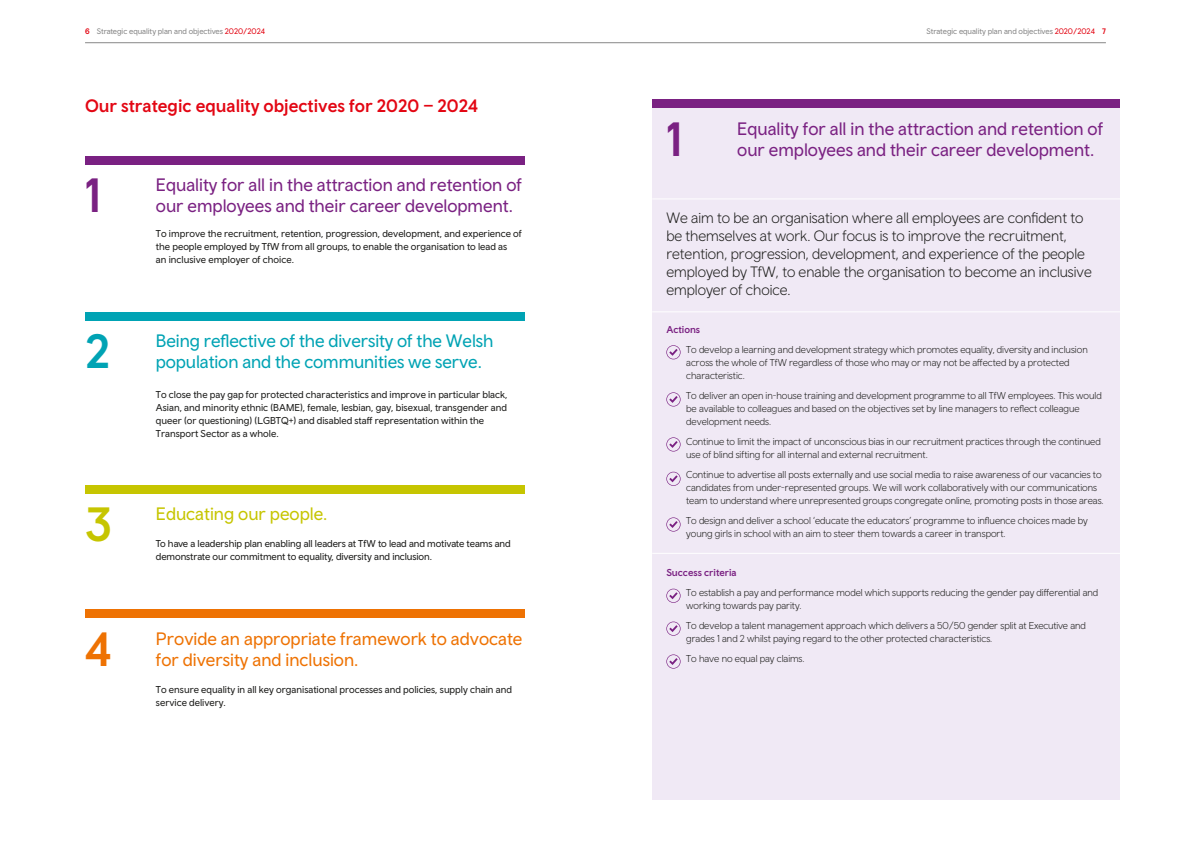
<style>
.page{position:relative;width:1191px;height:842px;background:#fff}
.page>*{position:absolute;margin:0;border:0;box-sizing:border-box;transform-origin:0 0}
.t1{font:500 48px "Wales Sans Body";color:#7a2182}
.t2{font:500 48px "Wales Sans Body";color:#00a3b4}
.t3{font:500 48px "Wales Sans Body";color:#c6c500}
.t4{font:500 48px "Wales Sans Body";color:#ee7203}
.t5{font:18px/21px "Wales Sans Body";color:#7a2182}
.t6{font:18px/21px "Wales Sans Body";letter-spacing:-.005em;color:#00a3b4}
.t7{font:18px/21px "Wales Sans Body";color:#ee7203}
.t8{font:500 18px "Wales Sans Body";color:#e30613}
.t9{font:18px "Wales Sans Body";color:#c6c500}
.t10{font:300 15px/18px "Wales Sans Body";color:#1d1d1b}
.t11{font:300 10px/13px "Wales Sans Body";color:#1d1d1b}
.t12{font:10px/13px "Wales Sans Body";color:#1d1d1b}
.t13{font:500 10px "Wales Sans Body";color:#7a2182}
.t14{font:8px "Wales Sans Body";letter-spacing:-.01em;color:#878787}
.s1{font-weight:500;color:#e30613}
.s2{color:#e30613}
</style>
<div class="page">
<div style="left:652px;top:103px;width:468px;height:697px;background:#f0e9f5"></div>
<svg style="left:666px;top:345px;width:14px;height:14px"></svg>
<svg style="left:666px;top:392px;width:14px;height:14px"></svg>
<svg style="left:666px;top:437px;width:14px;height:14px"></svg>
<svg style="left:666px;top:472px;width:14px;height:14px"></svg>
<svg style="left:666px;top:517px;width:14px;height:15px"></svg>
<svg style="left:666px;top:589px;width:14px;height:14px"></svg>
<svg style="left:666px;top:621px;width:14px;height:15px"></svg>
<svg style="left:666px;top:654px;width:14px;height:15px"></svg>
<hr style="left:85px;top:43px;width:1021px;height:1px;background:#878787">
<div style="left:85px;top:156px;width:439px;height:8px;background:#7a2182"></div>
<div style="left:85px;top:312px;width:439px;height:8px;background:#00a3b4"></div>
<div style="left:85px;top:485px;width:439px;height:8px;background:#c6c500"></div>
<div style="left:85px;top:609px;width:439px;height:9px;background:#ee7203"></div>
<div style="left:652px;top:99px;width:468px;height:9px;background:#7a2182"></div>
<hr style="left:652px;top:198px;width:468px;height:1px;background:#fff">
<hr style="left:652px;top:311px;width:468px;height:1px;background:#fff">
<hr style="left:652px;top:553px;width:468px;height:1px;background:#fff">
<p class="t14" style="left:85px;top:26px;width:181px"><span class="s1">6</span> Strategic equality plan and objectives <span class="s2">2020/2024</span></p>
<p class="t14" style="left:926px;top:26px;width:181px">Strategic equality plan and objectives <span class="s2">2020/2024</span> <span class="s1">7</span></p>
<h2 class="t8" style="left:85px;top:95px;width:394px">Our strategic equality objectives for 2020 – 2024</h2>
<h1 class="t1" style="left:85px;top:166px;width:18px">1</h1>
<h2 class="t5" style="left:156px;top:174px;width:367px">Equality for all in the attraction and retention of our employees and their career development.</h2>
<p class="t12" style="left:156px;top:227px;width:367px">To improve the recruitment, retention, progression, development, and experience of the people employed by TfW from all groups, to enable the organisation to lead as<br>an inclusive employer of choice.</p>
<h1 class="t2" style="left:85px;top:322px;width:27px">2</h1>
<h2 class="t6" style="left:156px;top:330px;width:339px">Being reflective of the diversity of the Welsh population and the communities we serve.</h2>
<p class="t12" style="left:156px;top:388px;width:353px">To close the pay gap for protected characteristics and improve in particular black, Asian, and minority ethnic (BAME), female, lesbian, gay, bisexual, transgender and queer (or questioning) (LGBTQ+) and disabled staff representation within the Transport Sector as a whole.</p>
<h1 class="t3" style="left:85px;top:495px;width:28px">3</h1>
<h2 class="t9" style="left:156px;top:503px;width:173px">Educating our people.</h2>
<p class="t12" style="left:156px;top:536px;width:356px">To have a leadership plan enabling all leaders at TfW to lead and motivate teams and demonstrate our commitment to equality, diversity and inclusion.</p>
<h1 class="t4" style="left:85px;top:620px;width:28px">4</h1>
<h2 class="t7" style="left:156px;top:628px;width:368px">Provide an appropriate framework to advocate for diversity and inclusion.</h2>
<p class="t12" style="left:156px;top:683px;width:357px">To ensure equality in all key organisational processes and policies, supply chain and service delivery.</p>
<h1 class="t1" style="left:666px;top:110px;width:18px">1</h1>
<h2 class="t5" style="left:737px;top:117px;width:367px">Equality for all in the attraction and retention of our employees and their career development.</h2>
<p class="t10" style="left:666px;top:209px;width:427px">We aim to be an organisation where all employees are confident to be themselves at work. Our focus is to improve the recruitment, retention, progression, development, and experience of the people employed by TfW, to enable the organisation to become an inclusive employer of choice.</p>
<p class="t13" style="left:666px;top:323px;width:35px">Actions</p>
<p class="t11" style="left:686px;top:343px;width:403px">To develop a learning and development strategy which promotes equality, diversity and inclusion across the whole of TfW regardless of those who may or may not be affected by a protected characteristic.</p>
<p class="t11" style="left:686px;top:389px;width:417px">To deliver an open in-house training and development programme to all TfW employees. This would be available to colleagues and based on the objectives set by line managers to reflect colleague development needs.</p>
<p class="t11" style="left:686px;top:435px;width:416px">Continue to limit the impact of unconscious bias in our recruitment practices through the continued use of blind sifting for all internal and external recruitment.</p>
<p class="t11" style="left:686px;top:468px;width:419px">Continue to advertise all posts externally and use social media to raise awareness of our vacancies to candidates from under-represented groups. We will work collaboratively with our communications team to understand where unrepresented groups congregate online, promoting posts in those areas.</p>
<p class="t11" style="left:686px;top:514px;width:403px">To design and deliver a school ‘educate the educators’ programme to influence choices made by young girls in school with an aim to steer them towards a career in transport.</p>
<p class="t13" style="left:666px;top:566px;width:72px">Success criteria</p>
<p class="t11" style="left:686px;top:586px;width:413px">To establish a pay and performance model which supports reducing the gender pay differential and working towards pay parity.</p>
<p class="t11" style="left:686px;top:619px;width:401px">To develop a talent management approach which delivers a 50/50 gender split at Executive and grades 1 and 2 whilst paying regard to the other protected characteristics.</p>
<p class="t11" style="left:686px;top:652px;width:120px">To have no equal pay claims.</p>
</div>
